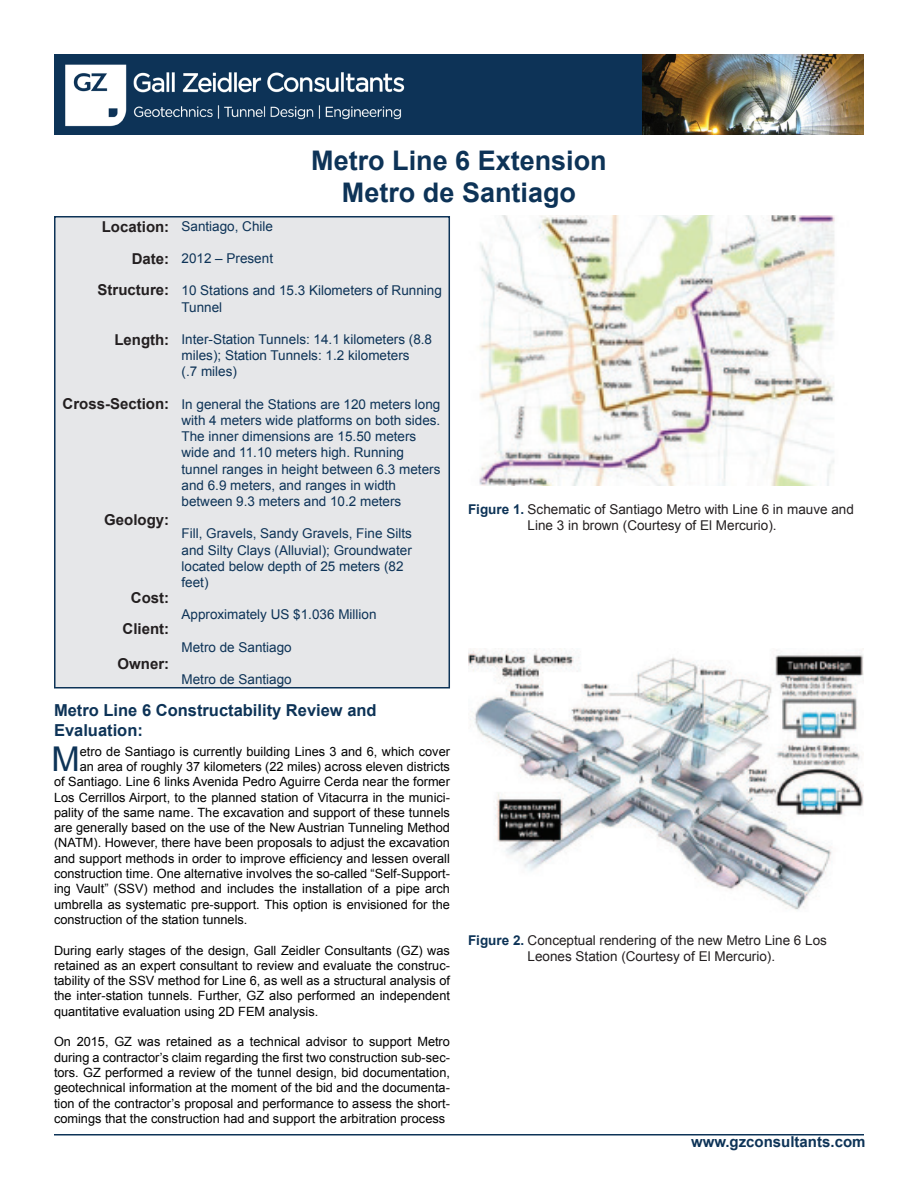
<style>
.page{position:relative;width:918px;height:1188px;background:#fff}
.page>*{position:absolute;margin:0;border:0;box-sizing:border-box;transform-origin:0 0}
.t1{font:34.05px "Arial";color:#0d3357}
.t2{font:700 27px/32.4px "Arial";color:#0d3357;text-align:center}
.t3{font:700 16.5px/19.8px "Arial";color:#0d3357}
.t4{font:700 15px/31.5px "Arial";color:#231f20;text-align:right}
.t5{font:700 15px "Arial";color:#0d3357}
.t6{font:13.5px/16.2px "Arial";color:#0d3357}
.t7{font:13.5px/16.2px "Arial";color:#231f20}
.t8{font:12.75px/15.3px "Arial";color:#000;text-align:justify}
.s1{font-weight:700;color:#0d3357}
</style>
<div class="page">
<img style="left:642px;top:54px;width:222px;height:81px">
<div style="left:54px;top:216px;width:396px;height:472px;background:#e6e7e9;border:2px solid #0d3357"></div>
<hr style="left:54px;top:1134px;width:810px;height:2px;background:#0d3357">
<img style="left:479px;top:216px;width:356px;height:270px">
<img style="left:468px;top:648px;width:396px;height:262px">
<img style="left:54px;top:54px;width:451px;height:81px">
<div style="left:505px;top:54px;width:137px;height:81px;background:#0d3357"></div>
<p class="t4" style="left:98px;top:212px;width:73px">Location:<br>Date:<br>Structure:</p>
<p class="t4" style="left:114px;top:324px;width:56px">Length:</p>
<p class="t4" style="left:63px;top:389px;width:108px">Cross-Section:</p>
<p class="t4" style="left:104px;top:504px;width:67px">Geology:</p>
<p class="t4" style="left:123px;top:582px;width:48px;text-align:center">Cost:<br>Client:</p>
<p class="t4" style="left:118px;top:648px;width:53px">Owner:</p>
<h2 class="t2" style="left:311px;top:145px;width:297px">Metro Line 6 Extension<br>Metro de Santiago</h2>
<p class="t6" style="left:182px;top:218px;width:93px">Santiago, Chile</p>
<p class="t6" style="left:182px;top:250px;width:93px">2012 – Present</p>
<p class="t6" style="left:182px;top:283px;width:262px">10 Stations and 15.3 Kilometers of Running<br>Tunnel</p>
<p class="t6" style="left:182px;top:331px;width:252px">Inter-Station Tunnels: 14.1 kilometers (8.8 miles); Station Tunnels: 1.2 kilometers<br>(.7 miles)</p>
<p class="t6" style="left:182px;top:396px;width:260px">In general the Stations are 120 meters long with 4 meters wide platforms on both sides.<br>The inner dimensions are 15.50 meters wide and 11.10 meters high. Running tunnel ranges in height between 6.3 meters and 6.9 meters, and ranges in width between 9.3 meters and 10.2 meters</p>
<p class="t6" style="left:182px;top:526px;width:232px">Fill, Gravels, Sandy Gravels, Fine Silts and Silty Clays (Alluvial); Groundwater located below depth of 25 meters (82 feet)</p>
<p class="t6" style="left:182px;top:607px;width:197px">Approximately US $1.036 Million</p>
<p class="t6" style="left:182px;top:639px;width:112px">Metro de Santiago</p>
<p class="t6" style="left:182px;top:671px;width:112px">Metro de Santiago</p>
<p class="t7" style="left:528px;top:501px;width:328px;text-indent:-60px"><span class="s1">Figure 1.</span> Schematic of Santiago Metro with Line 6 in mauve and<br>Line 3 in brown (Courtesy of El Mercurio).</p>
<p class="t3" style="left:54px;top:701px;width:324px">Metro Line 6 Constructability Review and<br>Evaluation:</p>
<h1 class="t1" style="left:51px;top:737px;width:30px">M</h1>
<p class="t8" style="left:80px;top:744px;width:372px">etro de Santiago is currently building Lines 3 and 6, which cover</p>
<p class="t8" style="left:80px;top:759px;width:372px">an area of roughly 37 kilometers (22 miles) across eleven districts</p>
<p class="t8" style="left:54px;top:774px;width:397px">of Santiago. Line 6 links Avenida Pedro Aguirre Cerda near the former</p>
<p class="t8" style="left:54px;top:790px;width:397px">Los Cerrillos Airport, to the planned station of Vitacurra in the munici-</p>
<p class="t8" style="left:54px;top:805px;width:397px">pality of the same name. The excavation and support of these tunnels</p>
<p class="t8" style="left:54px;top:820px;width:398px">are generally based on the use of the New Austrian Tunneling Method</p>
<p class="t8" style="left:54px;top:835px;width:397px">(NATM). However, there have been proposals to adjust the excavation</p>
<p class="t8" style="left:54px;top:851px;width:397px">and support methods in order to improve efficiency and lessen overall</p>
<p class="t8" style="left:54px;top:866px;width:397px">construction time. One alternative involves the so-called “Self-Support-</p>
<p class="t8" style="left:54px;top:881px;width:397px">ing Vault” (SSV) method and includes the installation of a pipe arch</p>
<p class="t8" style="left:54px;top:897px;width:398px">umbrella as systematic pre-support. This option is envisioned for the</p>
<p class="t8" style="left:54px;top:912px;width:195px">construction of the station tunnels.</p>
<p class="t8" style="left:54px;top:943px;width:397px">During early stages of the design, Gall Zeidler Consultants (GZ) was retained as an expert consultant to review and evaluate the construc&shy;tability of the SSV method for Line 6, as well as a structural analysis of the inter-station tunnels. Further, GZ also performed an independent quantitative evaluation using 2D FEM analysis.</p>
<p class="t8" style="left:54px;top:1034px;width:397px">On 2015, GZ was retained as a technical advisor to support Metro during a contractor’s claim regarding the first two construction sub-sec&shy;tors. GZ performed a review of the tunnel design, bid documentation, geotechnical information at the moment of the bid and the documenta&shy;tion of the contractor’s proposal and performance to assess the short&shy;comings that the construction had and support the arbitration process</p>
<p class="t7" style="left:468px;top:932px;width:360px;text-align:center"><span class="s1">Figure 2.</span> Conceptual rendering of the new Metro Line 6 Los<br>Leones Station (Courtesy of El Mercurio).</p>
<p class="t5" style="left:691px;top:1132px;width:176px">www.gzconsultants.com</p>
</div>
